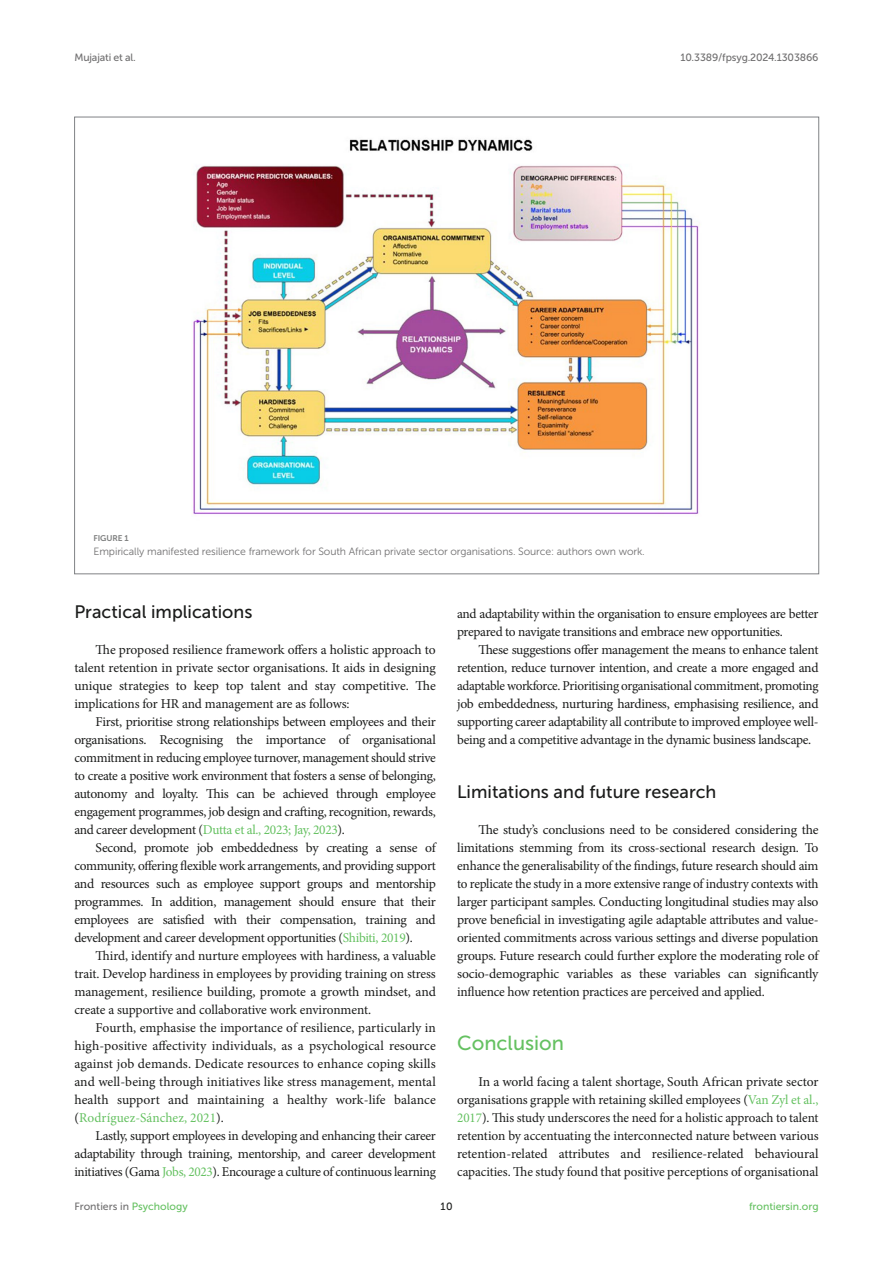
<style>
.page{position:relative;width:893px;height:1263px;background:#fff}
.page>*{position:absolute;margin:0;border:0;box-sizing:border-box;transform-origin:0 0}
.HEAD_1{font:20.25px "Museo Sans 500";color:#65c161}
.HEAD_2{font:18px "Museo Sans 500";color:#1b1c1b}
.TEXT{font:13.5px/18px "Minion Pro";letter-spacing:-.02em;color:#1b1c1b;text-align:justify}
.TEXT_FLUSH{font:13.5px/18px "Minion Pro";letter-spacing:-.015em;color:#1b1c1b;text-align:justify}
.FIG_LEG{font:10.5px "Museo Sans 300";letter-spacing:-.01em;color:#706f70}
.t1{font:10.5px "Museo Sans 500";letter-spacing:-.015em;color:#706f70}
.t2{font:10.5px "Museo Sans 500";color:#65c161}
.t3{font:10.5px "Museo Sans 500";color:#1b1c1b}
.FIG_HD{font:8.25px "Museo Sans 700";letter-spacing:-.01em;color:#7e7f7f}
.s1{color:#65c161}
</style>
<div class="page">
<img style="left:191px;top:139px;width:509px;height:376px">
<p class="t1" style="left:74px;top:51px;width:63px">Mujajati et al.</p>
<p class="t1" style="left:680px;top:51px;width:140px">10.3389/fpsyg.2024.1303866</p>
<p class="FIG_HD" style="left:94px;top:534px;width:37px">FIGURE 1</p>
<p class="FIG_LEG" style="left:94px;top:546px;width:553px">Empirically manifested resilience framework for South African private sector organisations. Source: authors own work.</p>
<p class="HEAD_2" style="left:74px;top:602px;width:180px">Practical implications</p>
<p class="TEXT_FLUSH" style="left:74px;top:641px;width:363px;text-indent:21px">The proposed resilience framework offers a holistic approach to talent retention in private sector organisations. It aids in designing unique strategies to keep top talent and stay competitive. The implications for HR and management are as follows:</p>
<p class="TEXT" style="left:74px;top:713px;width:363px;text-indent:21px">First, prioritise strong relationships between employees and their organisations. Recognising the importance of organisational commitment in reducing employee turnover, management should strive to create a positive work environment that fosters a sense of belonging, autonomy and loyalty. This can be achieved through employee engagement programmes, job design and crafting, recognition, rewards, and career development (<span class="s1">Dutta et al., 2023; Jay, 2023</span>).</p>
<p class="TEXT" style="left:74px;top:839px;width:363px;text-indent:21px">Second, promote job embeddedness by creating a sense of community, offering flexible work arrangements, and providing support and resources such as employee support groups and mentorship programmes. In addition, management should ensure that their employees are satisfied with their compensation, training and development and career development opportunities (<span class="s1">Shibiti, 2019</span>).</p>
<p class="TEXT" style="left:74px;top:947px;width:363px;text-indent:21px">Third, identify and nurture employees with hardiness, a valuable trait. Develop hardiness in employees by providing training on stress management, resilience building, promote a growth mindset, and create a supportive and collaborative work environment.</p>
<p class="TEXT" style="left:74px;top:1019px;width:363px;text-indent:21px">Fourth, emphasise the importance of resilience, particularly in high-positive affectivity individuals, as a psychological resource against job demands. Dedicate resources to enhance coping skills and well-being through initiatives like stress management, mental health support and maintaining a healthy work-life balance (<span class="s1">Rodríguez-Sánchez, 2021</span>).</p>
<p class="TEXT" style="left:74px;top:1127px;width:363px;text-indent:21px">Lastly, support employees in developing and enhancing their career adaptability through training, mentorship, and career development initiatives (Gama <span class="s1">Jobs, 2023</span>). Encourage a culture of continuous learning</p>
<p class="TEXT" style="left:457px;top:605px;width:363px">and adaptability within the organisation to ensure employees are better prepared to navigate transitions and embrace new opportunities.</p>
<p class="TEXT" style="left:457px;top:641px;width:363px;text-indent:21px">These suggestions offer management the means to enhance talent retention, reduce turnover intention, and create a more engaged and adaptable workforce. Prioritising organisational commitment, promoting job embeddedness, nurturing hardiness, emphasising resilience, and supporting career adaptability all contribute to improved employee well&shy;being and a competitive advantage in the dynamic business landscape.</p>
<p class="HEAD_2" style="left:457px;top:782px;width:261px">Limitations and future research</p>
<p class="TEXT_FLUSH" style="left:457px;top:821px;width:363px;text-indent:21px">The study’s conclusions need to be considered considering the limitations stemming from its cross-sectional research design. To enhance the generalisability of the findings, future research should aim to replicate the study in a more extensive range of industry contexts with larger participant samples. Conducting longitudinal studies may also prove beneficial in investigating agile adaptable attributes and value&shy;oriented commitments across various settings and diverse population groups. Future research could further explore the moderating role of socio-demographic variables as these variables can significantly influence how retention practices are perceived and applied.</p>
<p class="HEAD_1" style="left:457px;top:1032px;width:108px">Conclusion</p>
<p class="TEXT_FLUSH" style="left:457px;top:1073px;width:363px;text-indent:21px">In a world facing a talent shortage, South African private sector organisations grapple with retaining skilled employees (<span class="s1">Van Zyl et al., 2017</span>). This study underscores the need for a holistic approach to talent retention by accentuating the interconnected nature between various retention-related attributes and resilience-related behavioural capacities. The study found that positive perceptions of organisational</p>
<p class="t1" style="left:74px;top:1200px;width:115px">Frontiers in <span class="s1">Psychology</span></p>
<p class="t3" style="left:440px;top:1200px;width:14px">10</p>
<p class="t2" style="left:749px;top:1200px;width:71px">frontiersin.org</p>
</div>
